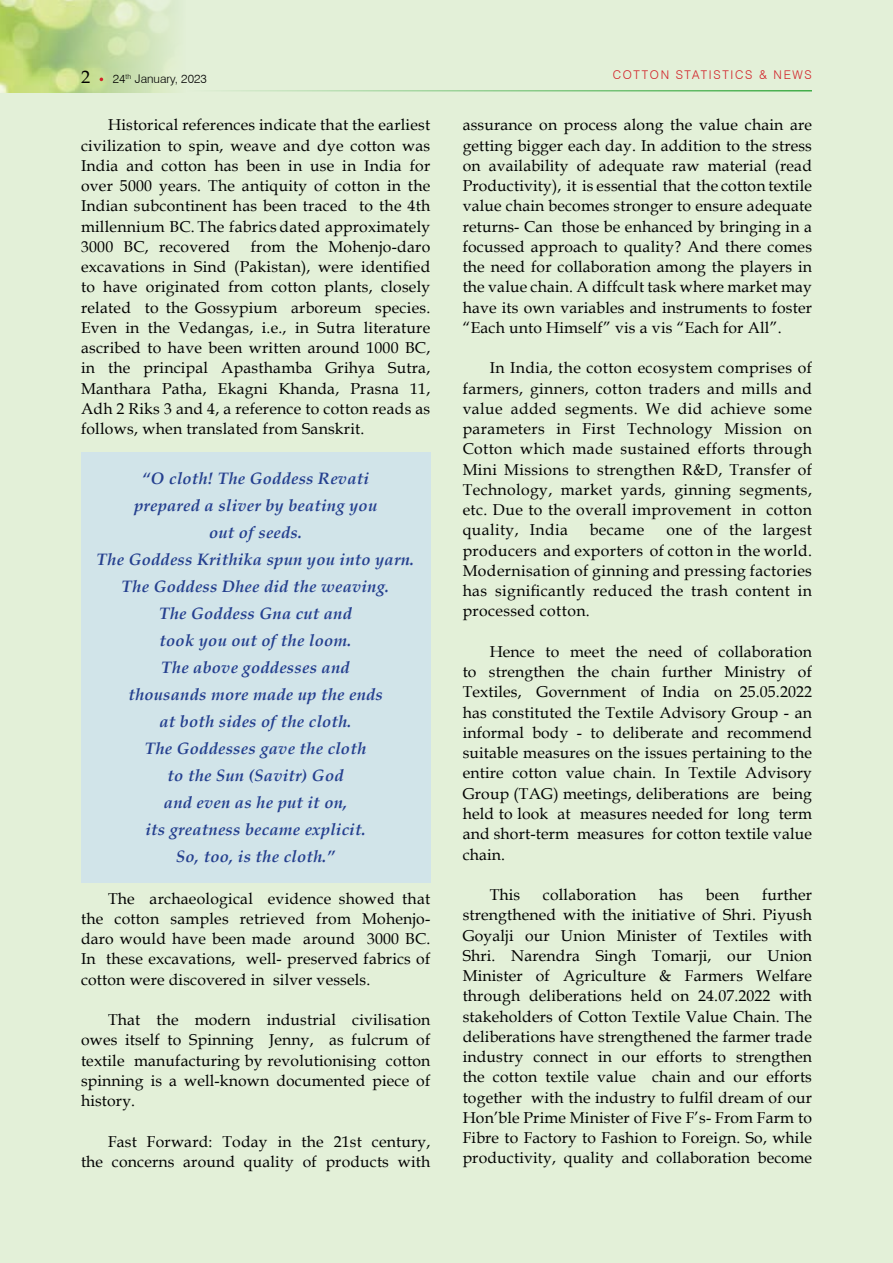
<style>
.page{position:relative;width:893px;height:1263px;background:#e3f0d8}
.page>*{position:absolute;margin:0;border:0;box-sizing:border-box;transform-origin:0 0}
.t1{font:18px "Book Antiqua";color:#000}
.t2{font:italic 700 16.5px/27px "Book Antiqua";letter-spacing:.015em;color:#25408f;text-align:center}
.t3{font:15.75px/20.2px "Book Antiqua";letter-spacing:.01em;color:#000;text-align:justify}
.t4{font:300 12px "Swiss 721 BT";letter-spacing:.14em;color:#d2232a}
.t5{font:300 12px "Swiss 721 BT";color:#000}
</style>
<div class="page">
<img style="left:0;top:0;width:175px;height:93px">
<hr style="left:186px;top:90px;width:626px;height:2px;background:#41ad49">
<div style="left:81px;top:453px;width:349px;height:430px;background:#d1e4e9"></div>
<p class="t1" style="left:81px;top:64px;width:10px">2</p>
<p class="t4" style="left:613px;top:67px;width:132px">COTTON STATISTICS</p>
<p class="t4" style="left:759px;top:67px;width:53px">&amp; N EWS</p>
<p class="t5" style="left:113px;top:71px;width:96px">24<sup>TH</sup> JANUARY, 2023</p>
<p class="t3" style="left:81px;top:114px;width:351px;text-indent:27px">Historical references indicate that the earliest civilization to spin, weave and dye cotton was India and cotton has been in use in India for over 5000 years. The antiquity of cotton in the Indian subcontinent has been traced to the 4th millennium BC. The fabrics dated approximately 3000 BC, recovered</p>
<p class="t3" style="left:463px;top:114px;width:351px">assurance on process along the value chain are getting bigger each day. In addition to the stress on availability of adequate raw material (read Productivity), it is essential that the cotton textile value chain becomes stronger to ensure adequate returns- Can those be enhanced by bringing in a focussed approach to quality? And there comes the need for collaboration among the players in the value chain. A diffcult task where market may have its own variables and instruments to foster “Each unto Himself” vis a vis “Each for All”.</p>
<p class="t3" style="left:463px;top:357px;width:351px;text-indent:27px">In India, the cotton ecosystem comprises of farmers, ginners, cotton traders and mills and value added segments. We did achieve some parameters in First Technology Mission on Cotton which made sustained efforts through Mini Missions to strengthen R&amp;D, Transfer of Technology, market yards, ginning segments, etc. Due to the overall improvement in cotton quality, India</p>
<p class="t3" style="left:81px;top:236px;width:351px;text-indent:170px">from the Mohenjo-daro excavations in Sind (Pakistan), were identified to have originated from cotton plants, closely related to the Gossypium arboreum species.<br>Even in the Vedangas, i.e., in Sutra literature ascribed to have been written around 1000 BC, in the principal Apasthamba Grihya Sutra, Manthara Patha, Ekagni Khanda, Prasna 11, Adh 2 Riks 3 and 4, a reference to cotton reads as follows, when translated from Sanskrit.</p>
<p class="t2" style="left:97px;top:465px;width:319px">“O cloth! The Goddess Revati<br>prepared a sliver by beating you<br>out of seeds.<br>The Goddess Krithika spun you into yarn.<br>The Goddess Dhee did the weaving.<br>The Goddess Gna cut and<br>took you out of the loom.<br>The above goddesses and<br>thousands more made up the ends<br>at both sides of the cloth.<br>The Goddesses gave the cloth<br>to the Sun (Savitr) God<br>and even as he put it on,<br>its greatness became explicit.<br>So, too, is the cloth.”</p>
<p class="t3" style="left:81px;top:888px;width:351px;text-indent:27px">The archaeological evidence showed that the cotton samples retrieved from Mohenjo&shy;daro would have been made around 3000 BC.<br>In these excavations, well- preserved fabrics of cotton were discovered in silver vessels.</p>
<p class="t3" style="left:81px;top:1009px;width:351px;text-indent:27px">That the modern industrial civilisation owes itself to Spinning Jenny, as fulcrum of textile manufacturing by revolutionising cotton spinning is a well-known documented piece of history.</p>
<p class="t3" style="left:81px;top:1131px;width:351px;text-align:right">Fast Forward: Today in the 21st century,<br>the concerns around quality of products with</p>
<p class="t3" style="left:463px;top:520px;width:351px;text-indent:204px">one of the largest producers and exporters of cotton in the world.<br>Modernisation of ginning and pressing factories has significantly reduced the trash content in processed cotton.</p>
<p class="t3" style="left:463px;top:641px;width:351px;text-indent:27px">Hence to meet the need of collaboration to strengthen the chain further Ministry of Textiles, Government of India on 25.05.2022 has constituted the Textile Advisory Group - an informal body - to deliberate and recommend suitable measures on the issues pertaining to the entire cotton value chain. In Textile Advisory Group (TAG) meetings, deliberations are being held to look at measures needed for long term and short-term measures for cotton textile value chain.</p>
<p class="t3" style="left:490px;top:884px;width:32px">This</p>
<p class="t3" style="left:543px;top:884px;width:95px">collaboration</p>
<p class="t3" style="left:659px;top:884px;width:26px">has</p>
<p class="t3" style="left:706px;top:884px;width:35px">been</p>
<p class="t3" style="left:590px;top:520px;width:56px">became</p>
<p class="t3" style="left:463px;top:884px;width:351px;text-indent:299px">further strengthened with the initiative of Shri. Piyush Goyalji our Union Minister of Textiles with Shri. Narendra Singh Tomarji, our Union Minister of Agriculture &amp; Farmers Welfare through deliberations held on 24.07.2022 with stakeholders of Cotton Textile Value Chain. The deliberations have strengthened the farmer trade industry connect in our efforts to strengthen the cotton textile value chain and our efforts together with the industry to fulfil dream of our Hon’ble Prime Minister of Five F’s- From Farm to Fibre to Factory to Fashion to Foreign. So, while productivity, quality and collaboration become</p>
</div>
